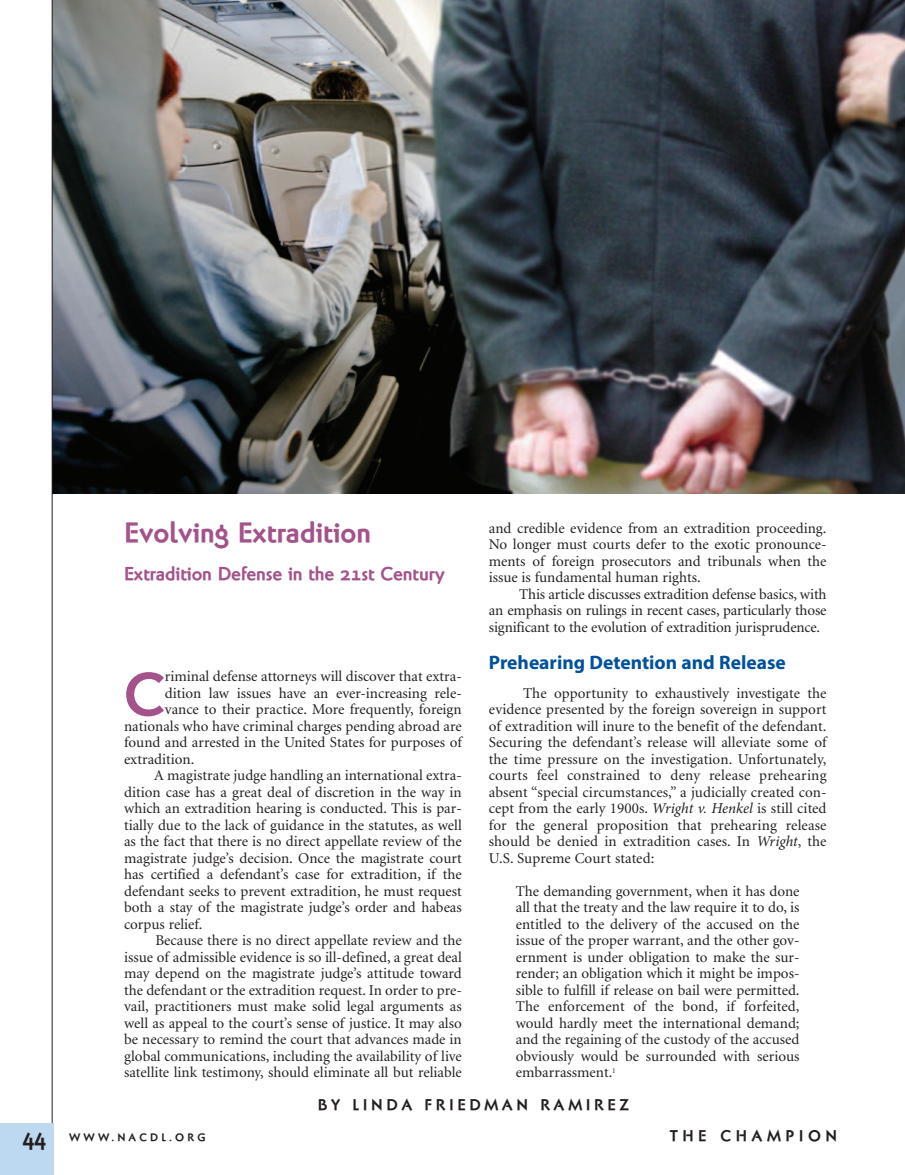
<style>
.page{position:relative;width:905px;height:1175px;background:#fff}
.page>*{position:absolute;margin:0;border:0;box-sizing:border-box;transform-origin:0 0}
.t1{font:700 57px "Naniara";color:#a3538a}
.t2{font:700 27px "Naniara";color:#a3538a}
.t3{font:700 19.5px "Myriad Pro";color:#01519b}
.t4{font:700 18px "Naniara";letter-spacing:-.005em;color:#a3538a}
.t5{font:15px/16.5px "Minion";color:#231f20;text-align:justify}
.t6{font:700 15px "Naniara";letter-spacing:.24em;color:#231f20}
.t7{font:700 15px "Naniara";letter-spacing:.3em;color:#231f20}
.t8{font:700 10.5px "Naniara";letter-spacing:.3em;color:#231f20}
.s1{font-family:"Minion Pro";font-style:italic}
.s2{font-size:21px}
</style>
<div class="page">
<img style="left:53px;top:0;width:851px;height:493px">
<svg style="left:51px;top:0;width:2px;height:1123px;background:#838283"></svg>
<div style="left:0;top:1123px;width:54px;height:51px;background:#bcd9f1"></div>
<h2 class="t2" style="left:124px;top:523px;width:248px">Evolving Extradition</h2>
<p class="t4" style="left:124px;top:567px;width:322px">Extradition Defense in the 21st Century</p>
<p class="t5" style="left:489px;top:521px;width:339px">and credible evidence from an extradition proceeding.<br>No longer must courts defer to the exotic pronounce&shy;ments of foreign prosecutors and tribunals when the issue is fundamental human rights.</p>
<p class="t5" style="left:489px;top:587px;width:339px;text-indent:30px">This article discusses extradition defense basics, with an emphasis on rulings in recent cases, particularly those significant to the evolution of extradition jurisprudence.</p>
<h3 class="t3" style="left:489px;top:655px;width:298px">Prehearing Detention and Release</h3>
<p class="t5" style="left:489px;top:686px;width:339px;text-indent:34px">The opportunity to exhaustively investigate the evidence presented by the foreign sovereign in support of extradition will inure to the benefit of the defendant.<br>Securing the defendant’s release will alleviate some of the time pressure on the investigation. Unfortunately, courts feel constrained to deny release prehearing absent “special circumstances,” a judicially created con&shy;cept from the early 1900s. <span class="s1">Wright v. Henkel</span> is still cited for the general proposition that prehearing release should be denied in extradition cases. In <span class="s1">Wright</span>, the U.S. Supreme Court stated:</p>
<p class="t5" style="left:516px;top:884px;width:285px">The demanding government, when it has done all that the treaty and the law require it to do, is entitled to the delivery of the accused on the issue of the proper warrant, and the other gov&shy;ernment is under obligation to make the sur&shy;render; an obligation which it might be impos&shy;sible to fulfill if release on bail were permitted.<br>The enforcement of the bond, if forfeited, would hardly meet the international demand; and the regaining of the custody of the accused obviously would be surrounded with serious embarrassment.<sup>1</sup></p>
<p class="t6" style="left:318px;top:1099px;width:313px">BY LINDA FRIEDMAN RAMIREZ</p>
<h1 class="t1" style="left:124px;top:673px;width:42px">C</h1>
<p class="t5" style="left:165px;top:669px;width:298px">riminal defense attorneys will discover that extra-</p>
<p class="t5" style="left:165px;top:686px;width:298px">dition law issues have an ever-increasing rele-</p>
<p class="t5" style="left:165px;top:702px;width:298px">vance to their practice. More frequently, foreign</p>
<p class="t5" style="left:124px;top:719px;width:339px">nationals who have criminal charges pending abroad are</p>
<p class="t5" style="left:124px;top:735px;width:339px">found and arrested in the United States for purposes of</p>
<p class="t5" style="left:124px;top:752px;width:72px">extradition.</p>
<p class="t5" style="left:154px;top:768px;width:309px">A magistrate judge handling an international extra-</p>
<p class="t5" style="left:124px;top:785px;width:339px">dition case has a great deal of discretion in the way in</p>
<p class="t5" style="left:124px;top:801px;width:339px">which an extradition hearing is conducted. This is par-</p>
<p class="t5" style="left:124px;top:818px;width:339px">tially due to the lack of guidance in the statutes, as well</p>
<p class="t5" style="left:124px;top:834px;width:339px">as the fact that there is no direct appellate review of the</p>
<p class="t5" style="left:124px;top:851px;width:339px">magistrate judge’s decision. Once the magistrate court</p>
<p class="t5" style="left:124px;top:867px;width:339px">has certified a defendant’s case for extradition, if the</p>
<p class="t5" style="left:124px;top:884px;width:339px">defendant seeks to prevent extradition, he must request</p>
<p class="t5" style="left:124px;top:900px;width:339px">both a stay of the magistrate judge’s order and habeas</p>
<p class="t5" style="left:124px;top:917px;width:80px">corpus relief.</p>
<p class="t5" style="left:155px;top:933px;width:308px">Because there is no direct appellate review and the</p>
<p class="t5" style="left:124px;top:950px;width:339px">issue of admissible evidence is so ill-defined, a great deal</p>
<p class="t5" style="left:124px;top:966px;width:339px">may depend on the magistrate judge’s attitude toward</p>
<p class="t5" style="left:124px;top:983px;width:339px">the defendant or the extradition request. In order to pre-</p>
<p class="t5" style="left:124px;top:999px;width:339px">vail, practitioners must make solid legal arguments as</p>
<p class="t5" style="left:124px;top:1016px;width:339px">well as appeal to the court’s sense of justice. It may also</p>
<p class="t5" style="left:124px;top:1032px;width:339px">be necessary to remind the court that advances made in</p>
<p class="t5" style="left:124px;top:1049px;width:339px">global communications, including the availability of live</p>
<p class="t5" style="left:124px;top:1065px;width:339px">satellite link testimony, should eliminate all but reliable</p>
<p class="t8" style="left:22px;top:1133px;width:185px"><span class="s2">44</span> WWW.NACDL.ORG</p>
<p class="t7" style="left:669px;top:1130px;width:169px">THE CHAMPION</p>
</div>
